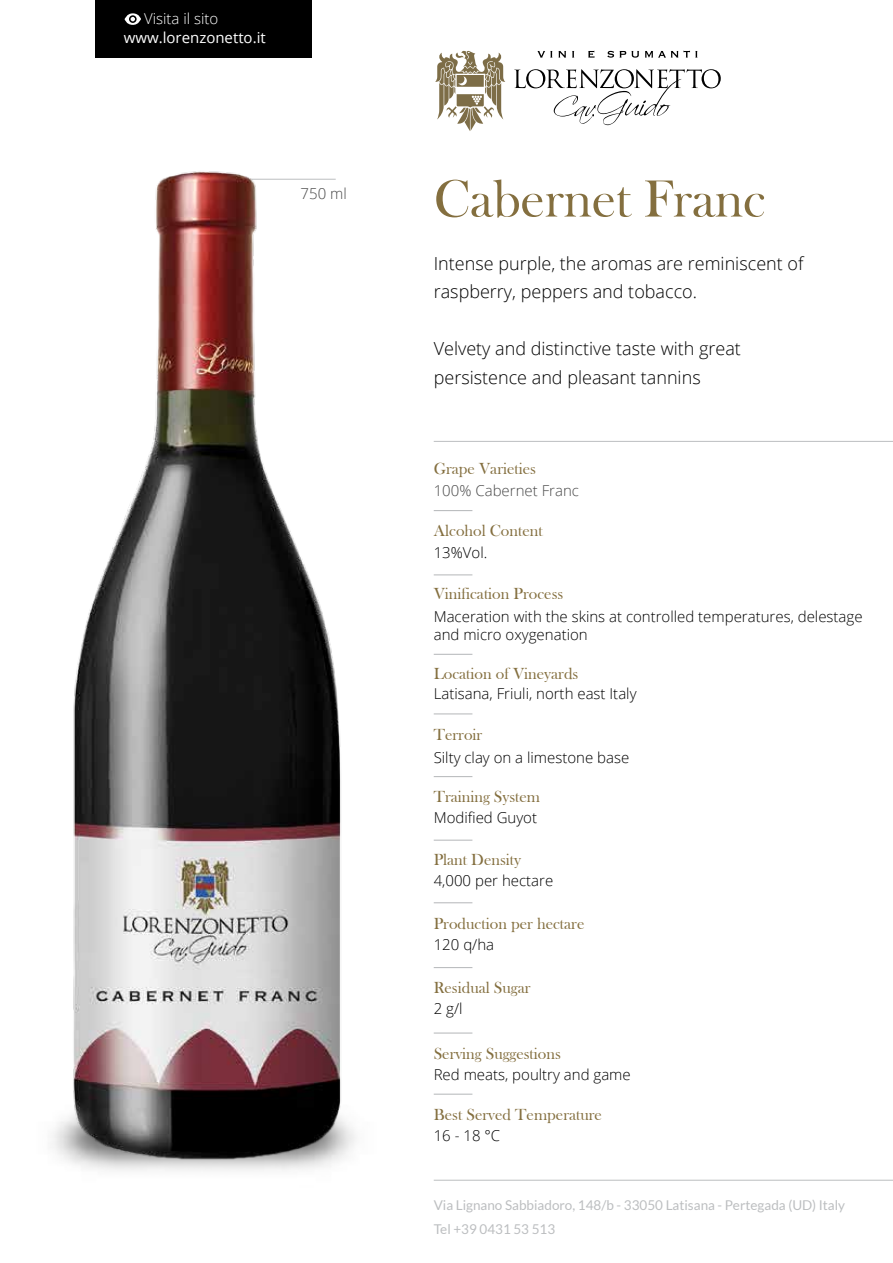
<style>
.page{position:relative;width:893px;height:1263px;background:#fff}
.page>*{position:absolute;margin:0;border:0;box-sizing:border-box;transform-origin:0 0}
.t1{font:54px "Bask Old Face";color:#846f3f}
.t2{font:300 18px/28.5px "Open Sans";color:#000}
.t3{font:16.5px "Bask Old Face";color:#846f3f}
.t4{font:300 15px/18px "Open Sans";color:#000}
.t5{font:300 15px "Open Sans";color:#4a4a4a}
.t6{font:15px "Open Sans";color:#fff}
.t7{font:300 15px "Open Sans";color:#fff}
.t8{font:13.5px/24px "Lato";color:#bcbec0}
</style>
<div class="page">
<hr style="left:434px;top:441px;width:459px;height:1px;background:#bcbec0">
<hr style="left:434px;top:510px;width:38px;height:1px;background:#bcbec0">
<hr style="left:434px;top:574px;width:38px;height:1px;background:#bcbec0">
<hr style="left:434px;top:654px;width:38px;height:1px;background:#bcbec0">
<hr style="left:434px;top:713px;width:38px;height:1px;background:#bcbec0">
<hr style="left:434px;top:776px;width:38px;height:1px;background:#bcbec0">
<hr style="left:434px;top:840px;width:38px;height:1px;background:#bcbec0">
<hr style="left:434px;top:902px;width:38px;height:1px;background:#bcbec0">
<svg style="left:435px;top:50px;width:70px;height:81px"></svg>
<svg style="left:537px;top:51px;width:15px;height:7px"></svg>
<svg style="left:558px;top:51px;width:8px;height:7px"></svg>
<svg style="left:572px;top:51px;width:2px;height:7px"></svg>
<svg style="left:588px;top:51px;width:6px;height:7px"></svg>
<svg style="left:607px;top:51px;width:32px;height:7px"></svg>
<svg style="left:645px;top:51px;width:52px;height:7px"></svg>
<svg style="left:514px;top:69px;width:207px;height:56px"></svg>
<hr style="left:434px;top:967px;width:38px;height:1px;background:#bcbec0">
<hr style="left:434px;top:1180px;width:459px;height:1px;background:#bcbec0">
<div style="left:95px;top:0;width:217px;height:58px;background:#000"></div>
<svg style="left:125px;top:13px;width:16px;height:12px"></svg>
<img style="left:56px;top:171px;width:294px;height:1000px">
<hr style="left:434px;top:1032px;width:38px;height:2px;background:#bcbec0">
<hr style="left:434px;top:1093px;width:38px;height:2px;background:#bcbec0">
<p class="t7" style="left:144px;top:8px;width:76px">Visita il sito</p>
<p class="t6" style="left:124px;top:27px;width:144px">www.lorenzonetto.it</p>
<p class="t5" style="left:301px;top:183px;width:48px">750 ml</p>
<h1 class="t1" style="left:434px;top:169px;width:333px">Cabernet Franc</h1>
<p class="t2" style="left:434px;top:248px;width:371px">Intense purple, the aromas are reminiscent of raspberry, peppers and tobacco.</p>
<p class="t2" style="left:434px;top:334px;width:309px">Velvety and distinctive taste with great persistence and pleasant tannins</p>
<p class="t3" style="left:434px;top:460px;width:104px">Grape Varieties</p>
<p class="t5" style="left:434px;top:481px;width:147px">100% Cabernet Franc</p>
<p class="t3" style="left:434px;top:522px;width:110px">Alcohol Content</p>
<p class="t4" style="left:434px;top:544px;width:55px">13%Vol.</p>
<p class="t3" style="left:434px;top:585px;width:131px">Vinification Process</p>
<p class="t4" style="left:434px;top:607px;width:430px">Maceration with the skins at controlled temperatures, delestage and micro oxygenation</p>
<p class="t3" style="left:434px;top:665px;width:146px">Location of Vineyards</p>
<p class="t4" style="left:434px;top:684px;width:204px">Latisana, Friuli, north east Italy</p>
<p class="t3" style="left:434px;top:725px;width:50px">Terroir</p>
<p class="t4" style="left:434px;top:748px;width:197px">Silty clay on a limestone base</p>
<p class="t3" style="left:434px;top:788px;width:108px">Training System</p>
<p class="t4" style="left:434px;top:808px;width:105px">Modified Guyot</p>
<p class="t3" style="left:434px;top:851px;width:89px">Plant Density</p>
<p class="t4" style="left:434px;top:871px;width:121px">4,000 per hectare</p>
<p class="t3" style="left:434px;top:914px;width:152px">Production per hectare</p>
<p class="t4" style="left:434px;top:935px;width:62px">120 q/ha</p>
<p class="t3" style="left:434px;top:979px;width:98px">Residual Sugar</p>
<p class="t4" style="left:434px;top:999px;width:30px">2 g/l</p>
<p class="t3" style="left:434px;top:1044px;width:129px">Serving Suggestions</p>
<p class="t4" style="left:434px;top:1065px;width:199px">Red meats, poultry and game</p>
<p class="t3" style="left:434px;top:1105px;width:170px">Best Served Temperature</p>
<p class="t4" style="left:434px;top:1126px;width:68px">16 - 18 °C</p>
<p class="t8" style="left:434px;top:1193px;width:413px">Via Lignano Sabbiadoro, 148/b - 33050 Latisana - Pertegada (UD) Italy<br>Tel +39 0431 53 513</p>
</div>
